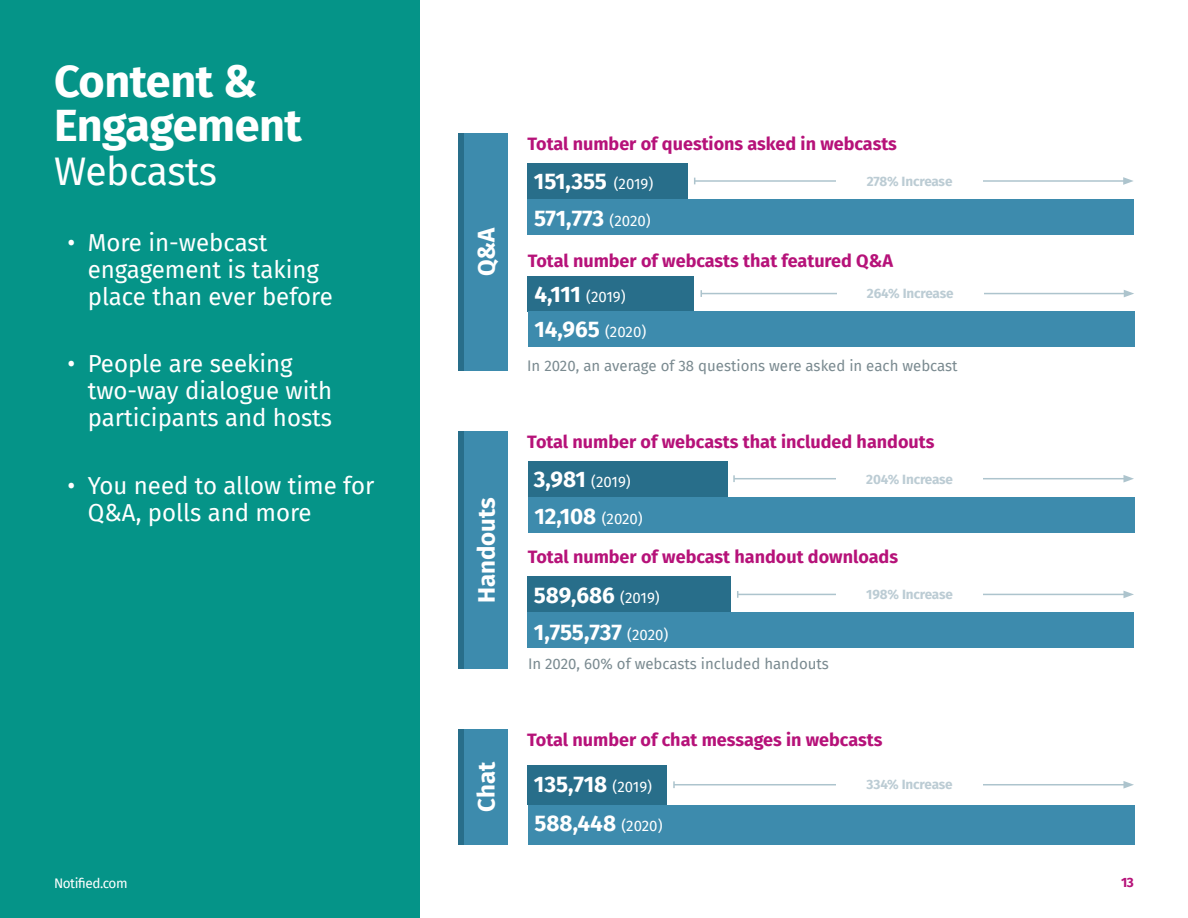
<style>
.page{position:relative;width:1188px;height:918px;background:#fff}
.page>*{position:absolute;margin:0;border:0;box-sizing:border-box;transform-origin:0 0}
.t1{font:700 45px/43.8px "Fira Sans";letter-spacing:-.01em;color:#fff}
.t2{font:39px "Fira Sans";letter-spacing:-.01em;color:#fff}
.t3{font:24px/27px "Fira Sans";color:#fff}
.t4{font:700 24px "Fira Sans";color:#fff}
.t5{font:700 22.5px/36.3px "Fira Sans";color:#fff}
.t6{font:700 18px "Fira Sans";color:#b61279}
.t7{font:15px "Fira Sans";color:#7a8a90}
.t8{font:15px "Fira Sans";color:#fff}
.t9{font:700 13.5px "Fira Sans";letter-spacing:-.01em;color:#bcccd4}
.t10{font:13.5px "Fira Sans";letter-spacing:-.03em;color:#fff}
.t11{font:700 13.5px "Fira Sans";color:#b61279}
.s1{font-weight:400;font-size:15px}
.s2{font-weight:700;font-size:22.5px}
</style>
<div class="page">
<div style="left:0;top:0;width:420px;height:918px;background:#059488"></div>
<div style="left:461px;top:133px;width:47px;height:238px;background:#3d8bad"></div>
<div style="left:458px;top:133px;width:6px;height:238px;background:#286e8a"></div>
<div style="left:461px;top:431px;width:47px;height:238px;background:#3d8bad"></div>
<div style="left:458px;top:431px;width:6px;height:238px;background:#286e8a"></div>
<div style="left:461px;top:729px;width:46px;height:115px;background:#3d8bad"></div>
<div style="left:458px;top:729px;width:6px;height:115px;background:#286e8a"></div>
<div style="left:528px;top:765px;width:139px;height:40px;background:#286e8a"></div>
<div style="left:528px;top:805px;width:606px;height:39px;background:#3d8bad"></div>
<hr style="left:674px;top:784px;width:452px;height:1px;background:#adc4cd">
<svg style="left:673px;top:781px;width:2px;height:7px"></svg>
<svg style="left:1123px;top:781px;width:11px;height:8px"></svg>
<div style="left:836px;top:776px;width:147px;height:17px;background:#fff"></div>
<div style="left:527px;top:576px;width:204px;height:36px;background:#286e8a"></div>
<div style="left:527px;top:612px;width:607px;height:36px;background:#3d8bad"></div>
<hr style="left:738px;top:594px;width:388px;height:1px;background:#adc4cd">
<svg style="left:1123px;top:591px;width:11px;height:7px"></svg>
<div style="left:836px;top:587px;width:147px;height:15px;background:#fff"></div>
<div style="left:528px;top:461px;width:199px;height:36px;background:#286e8a"></div>
<div style="left:528px;top:497px;width:607px;height:35px;background:#3d8bad"></div>
<hr style="left:734px;top:478px;width:392px;height:1px;background:#adc4cd">
<svg style="left:733px;top:475px;width:2px;height:7px"></svg>
<svg style="left:1123px;top:475px;width:11px;height:8px"></svg>
<div style="left:836px;top:471px;width:147px;height:15px;background:#fff"></div>
<div style="left:528px;top:163px;width:160px;height:36px;background:#286e8a"></div>
<div style="left:527px;top:200px;width:607px;height:35px;background:#3d8bad"></div>
<hr style="left:695px;top:180px;width:431px;height:2px;background:#adc4cd">
<svg style="left:1123px;top:177px;width:10px;height:8px"></svg>
<div style="left:836px;top:173px;width:147px;height:16px;background:#fff"></div>
<div style="left:528px;top:276px;width:166px;height:35px;background:#286e8a"></div>
<div style="left:528px;top:311px;width:607px;height:36px;background:#3d8bad"></div>
<hr style="left:701px;top:293px;width:425px;height:1px;background:#adc4cd">
<svg style="left:1124px;top:290px;width:10px;height:7px"></svg>
<div style="left:837px;top:286px;width:147px;height:15px;background:#fff"></div>
<h1 class="t1" style="left:54px;top:57px;width:249px">Content &amp;<br>Engagement</h1>
<h2 class="t2" style="left:54px;top:142px;width:165px">Webcasts</h2>
<h3 class="t3" style="left:88px;top:228px;width:247px;text-indent:-20px">• More in-webcast engagement is taking place than ever before</h3>
<h3 class="t3" style="left:88px;top:350px;width:246px;text-indent:-20px">• People are seeking two-way dialogue with participants and hosts</h3>
<h3 class="t3" style="left:88px;top:471px;width:288px;text-indent:-20px">• You need to allow time for<br>Q&amp;A, polls and more</h3>
<p class="t10" style="left:54px;top:873px;width:75px">Notified.com</p>
<h3 class="t4" style="left:466px;top:276px;width:51px;rotate:-90deg">Q&amp;A</h3>
<h3 class="t4" style="left:466px;top:603px;width:107px;rotate:-90deg">Handouts</h3>
<h3 class="t4" style="left:466px;top:812px;width:52px;rotate:-90deg">Chat</h3>
<p class="t6" style="left:527px;top:128px;width:371px">Total number of questions asked in webcasts</p>
<p class="t9" style="left:867px;top:170px;width:87px">278% Increase</p>
<p class="t5" style="left:534px;top:162px;width:121px">151,355 <span class="s1">(2019)<br></span>571,773 <span class="s1">(2020)</span></p>
<p class="t6" style="left:528px;top:245px;width:367px">Total number of webcasts that featured Q&amp;A</p>
<p class="t8" style="left:534px;top:286px;width:93px"><span class="s2">4,111</span> (2019)</p>
<p class="t5" style="left:534px;top:310px;width:113px">14,965 <span class="s1">(2020)</span></p>
<p class="t9" style="left:867px;top:282px;width:88px">264% Increase</p>
<p class="t7" style="left:527px;top:354px;width:432px">In 2020, an average of 38 questions were asked in each webcast</p>
<p class="t6" style="left:527px;top:426px;width:409px">Total number of webcasts that included handouts</p>
<p class="t9" style="left:866px;top:468px;width:88px">204% Increase</p>
<p class="t8" style="left:534px;top:471px;width:98px"><span class="s2">3,981</span> (2019)</p>
<p class="t5" style="left:534px;top:496px;width:110px">12,108 <span class="s1">(2020)</span></p>
<p class="t6" style="left:528px;top:542px;width:372px">Total number of webcast handout downloads</p>
<p class="t9" style="left:866px;top:583px;width:88px">198% Increase</p>
<p class="t5" style="left:534px;top:576px;width:136px">589,686 <span class="s1">(2019)<br></span>1,755,737 <span class="s1">(2020)</span></p>
<p class="t7" style="left:528px;top:652px;width:302px">In 2020, 60% of webcasts included handouts</p>
<p class="t6" style="left:527px;top:725px;width:357px">Total number of chat messages in webcasts</p>
<p class="t5" style="left:534px;top:764px;width:120px">135,718 <span class="s1">(2019)</span></p>
<p class="t5" style="left:534px;top:804px;width:130px">588,448 <span class="s1">(2020)</span></p>
<p class="t9" style="left:867px;top:773px;width:88px">334% Increase</p>
<p class="t11" style="left:1121px;top:871px;width:14px">13</p>
</div>
